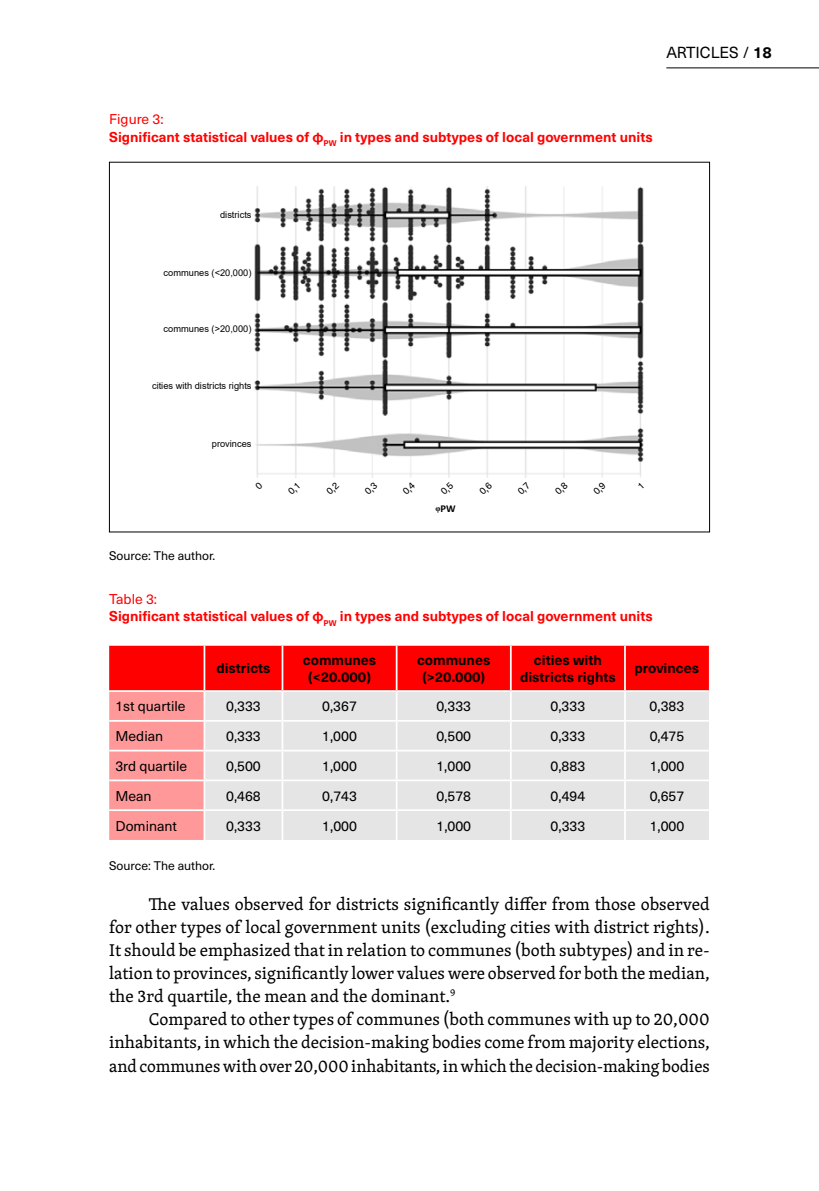
<style>
.page{position:relative;width:819px;height:1191px;background:#fff}
.page>*{position:absolute;margin:0;border:0;box-sizing:border-box;transform-origin:0 0}
.t1{font:17.5px/23.1px "Skolar Latin";color:#000;text-align:justify}
.t2{font:15.75px "Neue Haas Unica W1 G";letter-spacing:-.01em;color:#000}
.t3{font:14px "Neue Haas Unica W1 G";color:#000}
.t4{font:700 14px/17.5px "Neue Haas Unica W1 G";color:#f00}
.t5{font:700 14px/16.8px "Neue Haas Unica W1 G";color:#000;text-align:center}
.t6{font:12.25px "Neue Haas Unica W1 G";color:#000}
.t7{font:700 10.5px "Calibri";color:#000}
.t8{font:9.28px "Arial";color:#000}
.s1{font-weight:700}
.s2{font-weight:400}
.s3{font-family:"Times New Roman";font-size:8.22px}
</style>
<div class="page">
<hr style="left:666px;top:67px;width:153px;height:1px;background:#000">
<img style="left:254px;top:186px;width:390px;height:292px">
<svg style="left:109px;top:646px;width:599px;height:194px;background:#efa9a9"></svg>
<hr style="left:109px;top:690px;width:95px;height:2px;background:#fff">
<hr style="left:109px;top:720px;width:95px;height:1px;background:#fff">
<hr style="left:109px;top:749px;width:95px;height:2px;background:#fff">
<hr style="left:109px;top:779px;width:95px;height:2px;background:#fff">
<hr style="left:109px;top:809px;width:95px;height:2px;background:#fff">
<p class="t2" style="left:666px;top:40px;width:107px">ARTICLES / <span class="s1">18</span></p>
<p class="t4" style="left:109px;top:109px;width:545px"><span class="s2">Figure 3:<br></span>Significant statistical values of φ<sub>PW</sub> in types and subtypes of local government units</p>
<p class="t8" style="left:220px;top:208px;width:33px">districts</p>
<p class="t8" style="left:164px;top:266px;width:89px">communes (&lt;20,000)</p>
<p class="t8" style="left:164px;top:322px;width:89px">communes (&gt;20,000)</p>
<p class="t8" style="left:152px;top:379px;width:101px">cities with districts rights</p>
<p class="t8" style="left:212px;top:437px;width:41px">provinces</p>
<p class="t7" style="left:435px;top:501px;width:22px"><span class="s3">φ</span>PW</p>
<p class="t6" style="left:109px;top:546px;width:108px">Source: The author.</p>
<p class="t4" style="left:109px;top:589px;width:545px"><span class="s2">Table 3:<br></span>Significant statistical values of φ<sub>PW</sub> in types and subtypes of local government units</p>
<p class="t5" style="left:216px;top:659px;width:56px">districts</p>
<p class="t5" style="left:303px;top:650px;width:75px">communes (&lt;20.000)</p>
<p class="t5" style="left:417px;top:650px;width:75px">communes (&gt;20.000)</p>
<p class="t5" style="left:520px;top:650px;width:97px">cities with districts rights</p>
<p class="t5" style="left:634px;top:659px;width:66px">provinces</p>
<p class="t3" style="left:115px;top:696px;width:72px">1st quartile</p>
<p class="t3" style="left:226px;top:696px;width:36px">0,333</p>
<p class="t3" style="left:322px;top:696px;width:36px">0,367</p>
<p class="t3" style="left:436px;top:696px;width:36px">0,333</p>
<p class="t3" style="left:550px;top:696px;width:36px">0,333</p>
<p class="t3" style="left:649px;top:696px;width:36px">0,383</p>
<p class="t3" style="left:115px;top:726px;width:49px">Median</p>
<p class="t3" style="left:226px;top:726px;width:36px">0,333</p>
<p class="t3" style="left:322px;top:726px;width:36px">1,000</p>
<p class="t3" style="left:436px;top:726px;width:36px">0,500</p>
<p class="t3" style="left:550px;top:726px;width:36px">0,333</p>
<p class="t3" style="left:649px;top:726px;width:36px">0,475</p>
<p class="t3" style="left:115px;top:755px;width:73px">3rd quartile</p>
<p class="t3" style="left:226px;top:755px;width:36px">0,500</p>
<p class="t3" style="left:322px;top:755px;width:36px">1,000</p>
<p class="t3" style="left:436px;top:755px;width:36px">1,000</p>
<p class="t3" style="left:550px;top:755px;width:36px">0,883</p>
<p class="t3" style="left:649px;top:755px;width:36px">1,000</p>
<p class="t3" style="left:115px;top:785px;width:38px">Mean</p>
<p class="t3" style="left:226px;top:785px;width:36px">0,468</p>
<p class="t3" style="left:322px;top:785px;width:36px">0,743</p>
<p class="t3" style="left:436px;top:785px;width:36px">0,578</p>
<p class="t3" style="left:550px;top:785px;width:36px">0,494</p>
<p class="t3" style="left:649px;top:785px;width:36px">0,657</p>
<p class="t3" style="left:115px;top:815px;width:63px">Dominant</p>
<p class="t3" style="left:226px;top:815px;width:36px">0,333</p>
<p class="t3" style="left:322px;top:815px;width:36px">1,000</p>
<p class="t3" style="left:436px;top:815px;width:36px">1,000</p>
<p class="t3" style="left:550px;top:815px;width:36px">0,333</p>
<p class="t3" style="left:649px;top:815px;width:36px">1,000</p>
<p class="t6" style="left:109px;top:856px;width:108px">Source: The author.</p>
<p class="t1" style="left:109px;top:891px;width:602px;text-indent:40px">The values observed for districts significantly differ from those observed for other types of local government units (excluding cities with district rights).<br>It should be emphasized that in relation to communes (both subtypes) and in re&shy;lation to provinces, significantly lower values were observed for both the median, the 3rd quartile, the mean and the dominant.<sup>9</sup></p>
<p class="t1" style="left:109px;top:1007px;width:602px;text-indent:40px">Compared to other types of communes (both communes with up to 20,000 inhabitants, in which the decision-making bodies come from majority elections, and communeswithover 20,000inhabitants,inwhichthe decision-making bodies</p>
</div>
